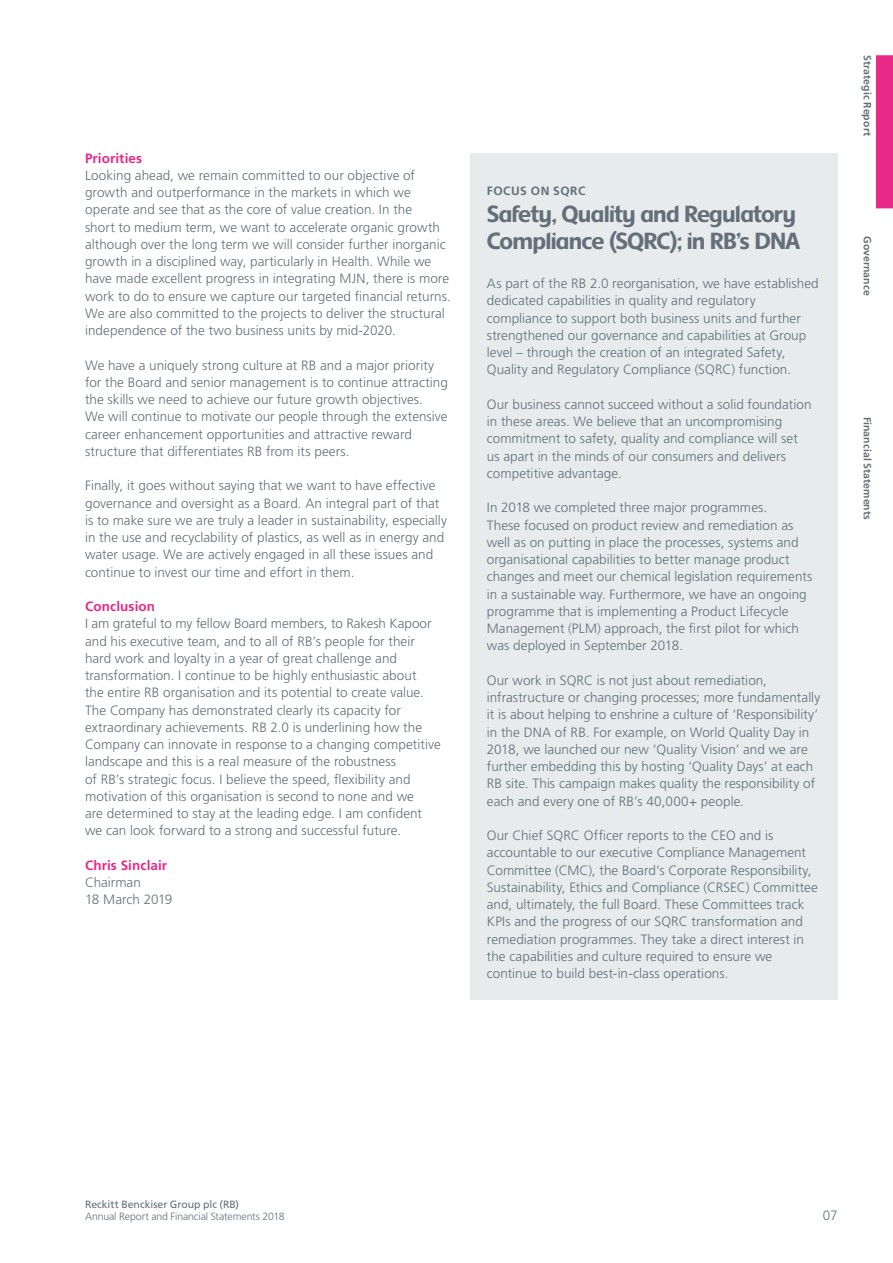
<style>
.page{position:relative;width:893px;height:1263px;background:#fff}
.page>*{position:absolute;margin:0;border:0;box-sizing:border-box;transform-origin:0 0}
.t1{font:24px/27px "Kite Display";letter-spacing:-.035em;color:#646f7a}
.t2{font:300 13.5px/17.2px "Frutiger LT Std";color:#646f7a}
.t3{font:700 13.5px "Frutiger LT Std";letter-spacing:.01em;color:#e82987}
.t4{font:700 12px "Frutiger LT Std";letter-spacing:.04em;color:#646f7a}
.t5{font:700 10.5px "Frutiger LT Std";letter-spacing:.005em;color:#646f7a}
.t6{font:300 10.5px "Frutiger LT Std";letter-spacing:-.01em;color:#646f7a}
.t7{font:10.5px "Frutiger LT Std";color:#646f7a}
</style>
<div class="page">
<div style="left:470px;top:153px;width:368px;height:846px;background:#e8ebec"></div>
<div style="left:876px;top:55px;width:17px;height:153px;background:#e82987"></div>
<p class="t3" style="left:85px;top:150px;width:59px">Priorities</p>
<p class="t2" style="left:85px;top:167px;width:367px">Looking ahead, we remain committed to our objective of growth and outperformance in the markets in which we operate and see that as the core of value creation. In the<br>short to medium term, we want to accelerate organic growth although over the long term we will consider further inorganic growth in a disciplined way, particularly in Health. While we have made excellent progress in integrating MJN, there is more work to do to ensure we capture our targeted financial returns.<br>We are also committed to the projects to deliver the structural independence of the two business units by mid-2020.</p>
<p class="t2" style="left:85px;top:356px;width:364px">We have a uniquely strong culture at RB and a major priority for the Board and senior management is to continue attracting the skills we need to achieve our future growth objectives.<br>We will continue to motivate our people through the extensive career enhancement opportunities and attractive reward structure that differentiates RB from its peers.</p>
<p class="t2" style="left:85px;top:477px;width:363px">Finally, it goes without saying that we want to have effective governance and oversight as a Board. An integral part of that is to make sure we are truly a leader in sustainability, especially in the use and recyclability of plastics, as well as in energy and water usage. We are actively engaged in all these issues and continue to invest our time and effort in them.</p>
<p class="t3" style="left:85px;top:598px;width:72px">Conclusion</p>
<p class="t2" style="left:85px;top:615px;width:357px">I am grateful to my fellow Board members, to Rakesh Kapoor and his executive team, and to all of RB’s people for their hard work and loyalty in a year of great challenge and transformation. I continue to be highly enthusiastic about<br>the entire RB organisation and its potential to create value.<br>The Company has demonstrated clearly its capacity for extraordinary achievements. RB 2.0 is underlining how the Company can innovate in response to a changing competitive landscape and this is a real measure of the robustness<br>of RB’s strategic focus. I believe the speed, flexibility and motivation of this organisation is second to none and we<br>are determined to stay at the leading edge. I am confident we can look forward to a strong and successful future.</p>
<p class="t3" style="left:85px;top:857px;width:84px">Chris Sinclair</p>
<p class="t2" style="left:85px;top:874px;width:89px">Chairman<br>18 March 2019</p>
<p class="t4" style="left:487px;top:184px;width:100px">FOCUS ON SQRC</p>
<h1 class="t1" style="left:487px;top:200px;width:315px">Safety, Quality and Regulatory<br>Compliance (SQRC); in RB’s DNA</h1>
<p class="t2" style="left:487px;top:275px;width:333px">As part of the RB 2.0 reorganisation, we have established dedicated capabilities in quality and regulatory compliance to support both business units and further strengthened our governance and capabilities at Group level – through the creation of an integrated Safety, Quality and Regulatory Compliance (SQRC) function.</p>
<p class="t2" style="left:487px;top:396px;width:326px">Our business cannot succeed without a solid foundation in these areas. We believe that an uncompromising commitment to safety, quality and compliance will set us apart in the minds of our consumers and delivers competitive advantage.</p>
<p class="t2" style="left:487px;top:499px;width:327px">In 2018 we completed three major programmes.<br>These focused on product review and remediation as well as on putting in place the processes, systems and organisational capabilities to better manage product changes and meet our chemical legislation requirements in a sustainable way. Furthermore, we have an ongoing programme that is implementing a Product Lifecycle Management (PLM) approach, the first pilot for which was deployed in September 2018.</p>
<p class="t2" style="left:487px;top:672px;width:335px">Our work in SQRC is not just about remediation, infrastructure or changing processes; more fundamentally it is about helping to enshrine a culture of ‘Responsibility’ in the DNA of RB. For example, on World Quality Day in 2018, we launched our new ‘Quality Vision’ and we are further embedding this by hosting ‘Quality Days’ at each RB site. This campaign makes quality the responsibility of each and every one of RB’s 40,000+ people.</p>
<p class="t2" style="left:487px;top:827px;width:332px">Our Chief SQRC Officer reports to the CEO and is accountable to our executive Compliance Management Committee (CMC), the Board’s Corporate Responsibility, Sustainability, Ethics and Compliance (CRSEC) Committee and, ultimately, the full Board. These Committees track KPIs and the progress of our SQRC transformation and remediation programmes. They take a direct interest in the capabilities and culture required to ensure we continue to build best-in-class operations.</p>
<p class="t5" style="left:874px;top:55px;width:82px;rotate:90deg">Strategic Report</p>
<p class="t5" style="left:874px;top:236px;width:61px;rotate:90deg">Governance</p>
<p class="t5" style="left:874px;top:417px;width:105px;rotate:90deg">Financial Statements</p>
<p class="t7" style="left:85px;top:1198px;width:156px">Reckitt Benckiser Group plc (RB)</p>
<p class="t6" style="left:85px;top:1211px;width:201px">Annual Report and Financial Statements 2018</p>
<p class="t2" style="left:823px;top:1207px;width:16px">07</p>
</div>
